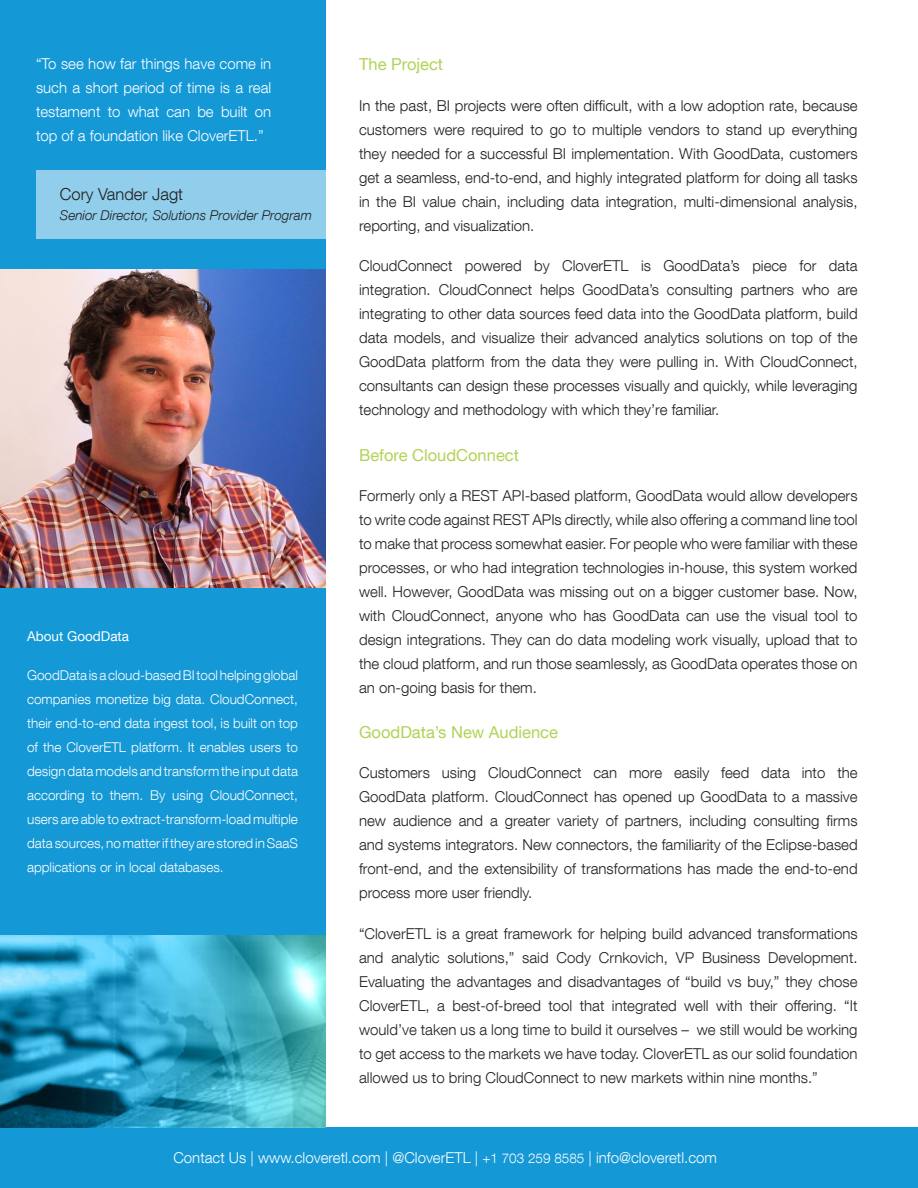
<style>
.page{position:relative;width:918px;height:1188px;background:#fff}
.page>*{position:absolute;margin:0;border:0;box-sizing:border-box;transform-origin:0 0}
.t1{font:16.5px "Helvetica Neue LT Com";color:#b1d356}
.t2{font:300 16.5px "Helvetica Neue LT Com";color:#231f20}
.t3{font:300 15px/24px "Helvetica Neue LT Com";color:#231f20;text-align:justify}
.t4{font:300 15px/24px "Helvetica Neue LT Com";color:#fff;text-align:justify}
.t5{font:300 13.5px/24px "Helvetica Neue LT Com";color:#fff;text-align:justify}
.t6{font:italic 300 13.5px "Helvetica Neue LT Com";color:#231f20}
.t7{font:13.5px "Helvetica Neue LT Com";color:#fff}
.s1{font-size:13.5px}
</style>
<div class="page">
<div style="left:0;top:1127px;width:918px;height:61px;background:#1498d6"></div>
<div style="left:0;top:0;width:325px;height:269px;background:#1498d6"></div>
<div style="left:0;top:587px;width:325px;height:357px;background:#1498d6"></div>
<img style="left:0;top:935px;width:325px;height:192px">
<img style="left:0;top:269px;width:325px;height:318px">
<div style="left:36px;top:170px;width:308px;height:68px;background:#90ceeb"></div>
<p class="t4" style="left:36px;top:51px;width:237px">“To see how far things have come in such a short period of time is a real testament to what can be built on top of a foundation like CloverETL.”</p>
<p class="t1" style="left:359px;top:54px;width:86px">The Project</p>
<p class="t3" style="left:359px;top:93px;width:500px">In the past, BI projects were often difficult, with a low adoption rate, because customers were required to go to multiple vendors to stand up everything they needed for a successful BI implementation. With GoodData, customers get a seamless, end-to-end, and highly integrated platform for doing all tasks in the BI value chain, including data integration, multi-dimensional analysis, reporting, and visualization.</p>
<p class="t3" style="left:359px;top:253px;width:500px">CloudConnect powered by CloverETL is GoodData’s piece for data integration. CloudConnect helps GoodData’s consulting partners who are integrating to other data sources feed data into the GoodData platform, build data models, and visualize their advanced analytics solutions on top of the GoodData platform from the data they were pulling in. With CloudConnect, consultants can design these processes visually and quickly, while leveraging technology and methodology with which they’re familiar.</p>
<p class="t1" style="left:359px;top:445px;width:161px">Before CloudConnect</p>
<p class="t3" style="left:359px;top:484px;width:500px">Formerly only a REST API-based platform, GoodData would allow developers to write code against REST APIs directly, while also offering a command line tool to make that process somewhat easier. For people who were familiar with these processes, or who had integration technologies in-house, this system worked well. However, GoodData was missing out on a bigger customer base. Now, with CloudConnect, anyone who has GoodData can use the visual tool to design integrations. They can do data modeling work visually, upload that to the cloud platform, and run those seamlessly, as GoodData operates those on an on-going basis for them.</p>
<p class="t1" style="left:359px;top:722px;width:200px">GoodData’s New Audience</p>
<p class="t3" style="left:359px;top:761px;width:500px">Customers using CloudConnect can more easily feed data into the GoodData platform. CloudConnect has opened up GoodData to a massive new audience and a greater variety of partners, including consulting firms and systems integrators. New connectors, the familiarity of the Eclipse-based front-end, and the extensibility of transformations has made the end-to-end process more user friendly.</p>
<p class="t3" style="left:359px;top:921px;width:500px">“CloverETL is a great framework for helping build advanced transformations and analytic solutions,” said Cody Crnkovich, VP Business Development.<br>Evaluating the advantages and disadvantages of “build vs buy,” they chose CloverETL, a best-of-breed tool that integrated well with their offering. “It would’ve taken us a long time to build it ourselves – we still would be working to get access to the markets we have today. CloverETL as our solid foundation allowed us to bring CloudConnect to new markets within nine months.”</p>
<p class="t2" style="left:60px;top:184px;width:125px">Cory Vander Jagt</p>
<p class="t6" style="left:60px;top:207px;width:254px">Senior Director, Solutions Provider Program</p>
<p class="t7" style="left:27px;top:627px;width:104px">About GoodData</p>
<p class="t5" style="left:27px;top:662px;width:272px">GoodData is a cloud-based BI tool helping global companies monetize big data. CloudConnect, their end-to-end data ingest tool, is built on top of the CloverETL platform. It enables users to design data models and transform the input data according to them. By using CloudConnect, users are able to extract-transform-load multiple data sources, no matter if they are stored in SaaS applications or in local databases.</p>
<p class="t4" style="left:173px;top:1145px;width:545px">Contact Us | www.cloveretl.com | @CloverETL | <span class="s1">+1 703 259 8585</span> | info@cloveretl.com</p>
</div>
